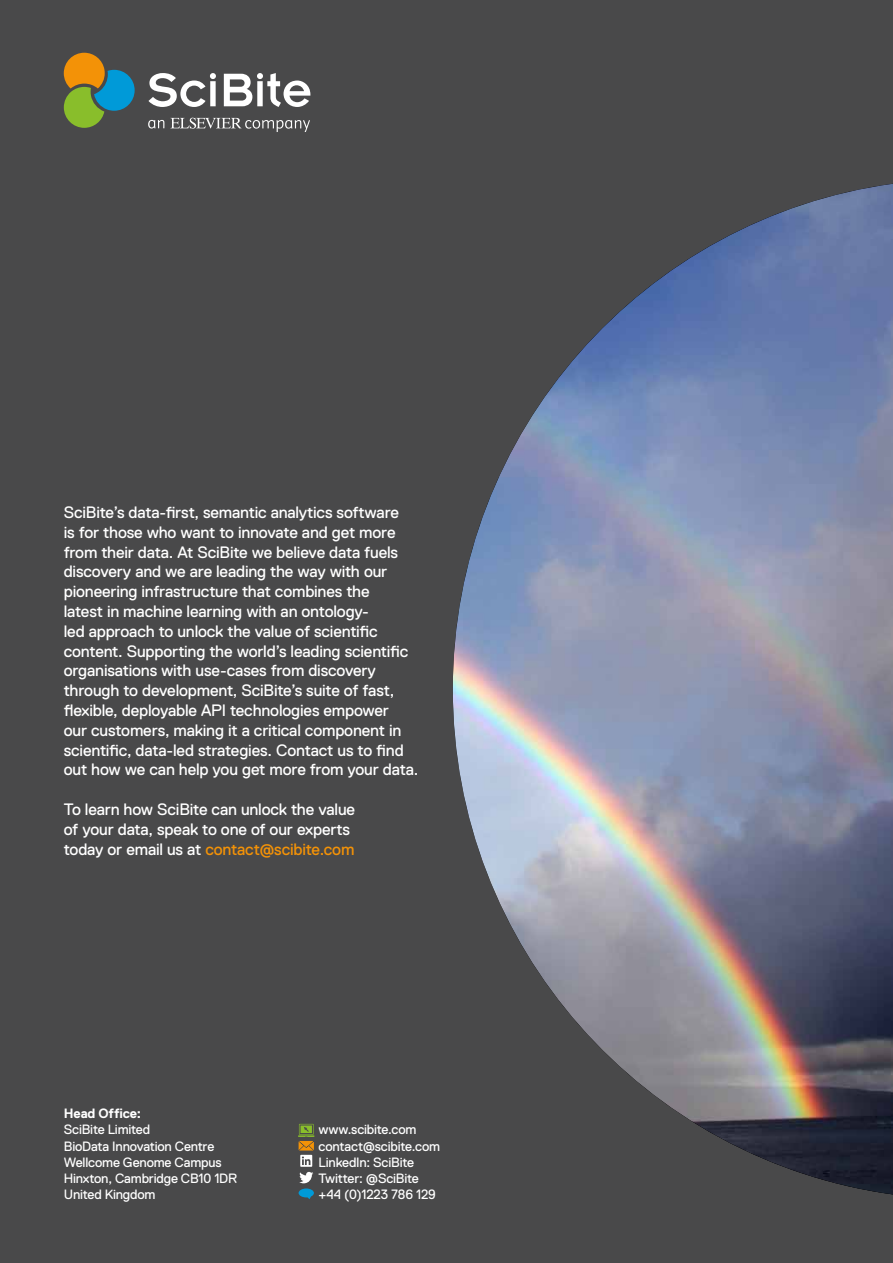
<style>
.page{position:relative;width:893px;height:1263px;background:#49494a}
.page>*{position:absolute;margin:0;border:0;box-sizing:border-box;transform-origin:0 0}
.t1{font:16.5px/19.8px "Replica Std";letter-spacing:-.01em;color:#fff}
.t2{font:13.5px/16.2px "Replica Std";letter-spacing:-.015em;color:#fff}
.t3{font:700 13.5px "Replica Std";letter-spacing:-.01em;color:#fff}
.s1{color:#f39207}
</style>
<div class="page">
<img style="left:453px;top:184px;width:440px;height:1010px">
<svg style="left:298px;top:1124px;width:16px;height:75px"></svg>
<svg style="left:64px;top:53px;width:71px;height:75px"></svg>
<svg style="left:148px;top:73px;width:68px;height:34px"></svg>
<svg style="left:224px;top:73px;width:86px;height:34px"></svg>
<svg style="left:148px;top:120px;width:16px;height:9px"></svg>
<svg style="left:170px;top:118px;width:140px;height:14px"></svg>
<p class="t1" style="left:64px;top:502px;width:356px">SciBite’s data-first, semantic analytics software<br>is for those who want to innovate and get more from their data. At SciBite we believe data fuels discovery and we are leading the way with our pioneering infrastructure that combines the<br>latest in machine learning with an ontology-<br>led approach to unlock the value of scientific content. Supporting the world’s leading scientific organisations with use-cases from discovery through to development, SciBite’s suite of fast, flexible, deployable API technologies empower<br>our customers, making it a critical component in scientific, data-led strategies. Contact us to find out how we can help you get more from your data.</p>
<p class="t1" style="left:64px;top:799px;width:293px">To learn how SciBite can unlock the value of your data, speak to one of our experts today or email us at <span class="s1">contact@scibite.com</span></p>
<p class="t3" style="left:64px;top:1106px;width:79px">Head Office:</p>
<p class="t2" style="left:64px;top:1122px;width:175px">SciBite Limited<br>BioData Innovation Centre<br>Wellcome Genome Campus<br>Hinxton, Cambridge CB10 1DR<br>United Kingdom</p>
<p class="t2" style="left:319px;top:1122px;width:123px">www.scibite.com contact@scibite.com<br>LinkedIn: SciBite<br>Twitter: @SciBite +44 (0)1223 786 129</p>
</div>
